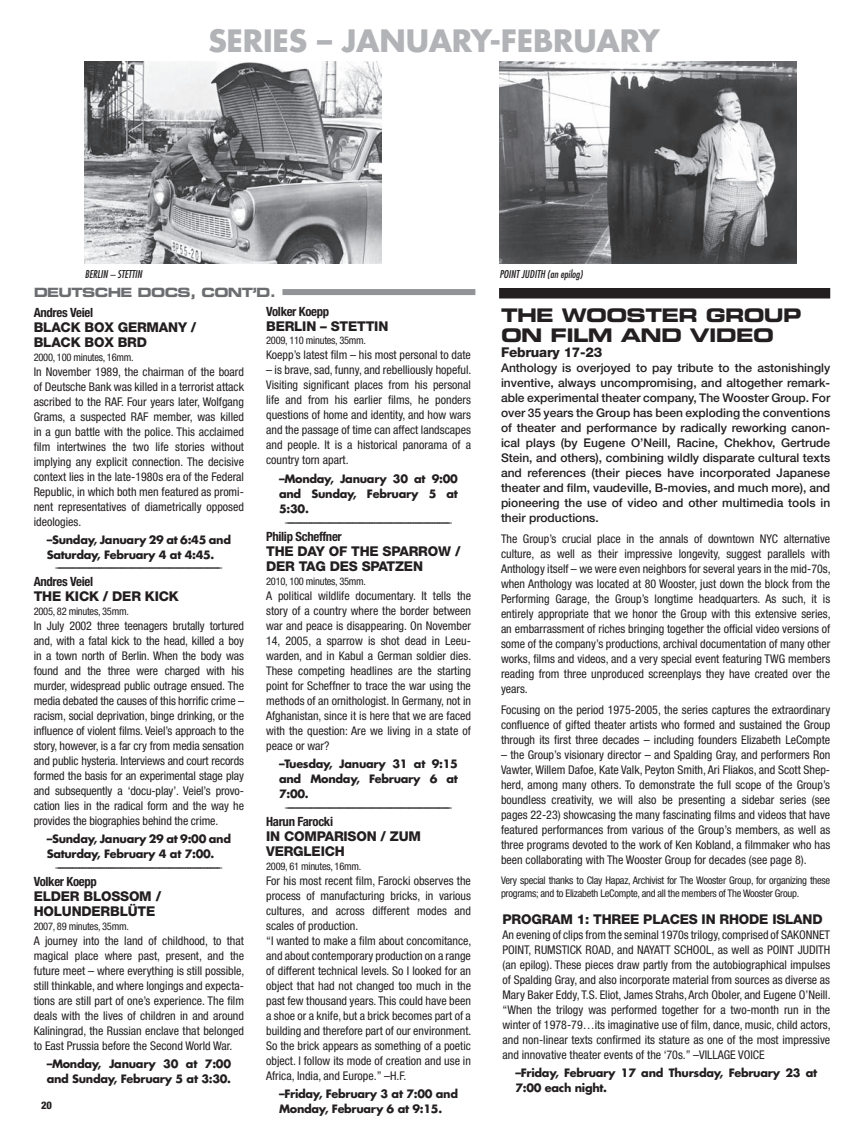
<style>
.page{position:relative;width:864px;height:1134px;background:#fff}
.page>*{position:absolute;margin:0;border:0;box-sizing:border-box;transform-origin:0 0}
.t1{font:700 30px "Futura";letter-spacing:-.01em;color:#b2b3b7}
.t2{font:18.75px/20.2px "Eurostile Bold Extended Two";letter-spacing:-.035em;color:#231f20}
.t3{font:800 13.5px/15px "Helvetica Neue";letter-spacing:-.015em;color:#231f20}
.t4{font:700 condensed 12.75px "Helvetica Neue";letter-spacing:-.025em;color:#231f20}
.t5{font:12.75px "Eurostile Bold Extended Two";letter-spacing:-.05em;color:#6c6d70}
.t6{font:condensed 12px/15px "Helvetica Neue";color:#231f20;text-align:justify}
.t7{font:500 12px/15px "Helvetica Neue";color:#231f20;text-align:justify}
.t8{font:700 11.25px/15px "Futura";letter-spacing:-.025em;color:#231f20}
.t9{font:condensed 10.5px/13.5px "Helvetica Neue";letter-spacing:-.025em;color:#231f20}
.t10{font:italic condensed 10.5px "Futura";color:#231f20}
.t11{font:800 condensed 10.5px "Helvetica Neue";color:#231f20}
</style>
<div class="page">
<div style="left:499px;top:288px;width:331px;height:10px;background:#231f20"></div>
<div style="left:282px;top:289px;width:193px;height:6px;background:#919396"></div>
<img style="left:500px;top:61px;width:296px;height:203px">
<img style="left:85px;top:61px;width:297px;height:203px">
<h1 class="t1" style="left:208px;top:20px;width:451px">series – January-February</h1>
<p class="t10" style="left:85px;top:267px;width:59px">BERLIN – STETTIN</p>
<p class="t10" style="left:499px;top:267px;width:85px">POINT JUDITH (an epilog)</p>
<p class="t5" style="left:34px;top:283px;width:244px">DEUTSCHE DOCS, CONT’D.</p>
<p class="t4" style="left:34px;top:305px;width:61px">Andres Veiel</p>
<p class="t3" style="left:34px;top:320px;width:164px">BLACK BOX GERMANY /<br>BLACK BOX BRD</p>
<p class="t9" style="left:34px;top:350px;width:101px">2000, 100 minutes, 16mm.</p>
<p class="t6" style="left:34px;top:364px;width:212px">In November 1989, the chairman of the board of Deutsche Bank was killed in a terrorist attack ascribed to the RAF. Four years later, Wolfgang Grams, a suspected RAF member, was killed in a gun battle with the police. This acclaimed film intertwines the two life stories without implying any explicit connection. The decisive context lies in the late-1980s era of the Federal Republic, in which both men featured as promi&shy;nent representatives of diametrically opposed ideologies.</p>
<p class="t8" style="left:47px;top:532px;width:186px">–sunday, January 29 at 6:45 and saturday, February 4 at 4:45.</p>
<p class="t9" style="left:55px;top:561px;width:169px">––––––––––––––––––––––––––––––––––––––––––––––––––––––––––––––––––––</p>
<p class="t4" style="left:34px;top:574px;width:61px">Andres Veiel</p>
<p class="t3" style="left:34px;top:589px;width:147px">THE KICK / DER KICK</p>
<p class="t9" style="left:34px;top:604px;width:97px">2005, 82 minutes, 35mm.</p>
<p class="t6" style="left:34px;top:618px;width:212px">In July 2002 three teenagers brutally tortured and, with a fatal kick to the head, killed a boy in a town north of Berlin. When the body was found and the three were charged with his murder, widespread public outrage ensued. The media debated the causes of this horrific crime – racism, social deprivation, binge drinking, or the influence of violent films. veiel’s approach to the story, however, is a far cry from media sensation and public hysteria. Interviews and court records formed the basis for an experimental stage play and subsequently a ‘docu-play’. veiel’s provo&shy;cation lies in the radical form and the way he provides the biographies behind the crime.</p>
<p class="t8" style="left:47px;top:831px;width:186px">–sunday, January 29 at 9:00 and saturday, February 4 at 7:00.</p>
<p class="t9" style="left:55px;top:861px;width:169px">––––––––––––––––––––––––––––––––––––––––––––––––––––––––––––––––––––</p>
<p class="t4" style="left:34px;top:874px;width:65px">Volker Koepp</p>
<p class="t3" style="left:34px;top:889px;width:129px">ELDER BLOSSOM /<br>HOLUNDERBLÜTE</p>
<p class="t9" style="left:34px;top:919px;width:97px">2007, 89 minutes, 35mm.</p>
<p class="t6" style="left:34px;top:933px;width:212px">A journey into the land of childhood, to that magical place where past, present, and the future meet – where everything is still possible, still thinkable, and where longings and expecta&shy;tions are still part of one’s experience. The film deals with the lives of children in and around Kaliningrad, the Russian enclave that belonged to East Prussia before the Second World War.</p>
<p class="t8" style="left:47px;top:1056px;width:186px">–monday, January 30 at 7:00 and sunday, February 5 at 3:30.</p>
<p class="t11" style="left:41px;top:1099px;width:12px">20</p>
<p class="t4" style="left:266px;top:304px;width:65px">Volker Koepp</p>
<p class="t3" style="left:266px;top:318px;width:124px">BERLIN – STETTIN</p>
<p class="t9" style="left:266px;top:334px;width:101px">2009, 110 minutes, 35mm.</p>
<p class="t6" style="left:266px;top:347px;width:206px">Koepp’s latest film – his most personal to date</p>
<p class="t6" style="left:266px;top:362px;width:207px">– is brave, sad, funny, and rebelliously hopeful. visiting significant places from his personal life and from his earlier films, he ponders questions of home and identity, and how wars and the passage of time can affect landscapes and people. It is a historical panorama of a country torn apart.</p>
<p class="t8" style="left:279px;top:470px;width:180px;text-align:justify">–monday, January 30 at 9:00 and sunday, February 5 at 5:30.</p>
<p class="t9" style="left:285px;top:515px;width:169px">––––––––––––––––––––––––––––––––––––––––––––––––––––––––––––––––––––</p>
<p class="t4" style="left:266px;top:529px;width:77px">Philip Scheffner</p>
<p class="t3" style="left:266px;top:544px;width:196px">THE DAY OF THE SPARROW /<br>DER TAG DES SPATZEN</p>
<p class="t9" style="left:266px;top:574px;width:101px">2010, 100 minutes, 35mm.</p>
<p class="t6" style="left:266px;top:588px;width:207px">A political wildlife documentary. It tells the story of a country where the border between war and peace is disappearing. On November 14, 2005, a sparrow is shot dead in Leeu&shy;warden, and in Kabul a German soldier dies.<br>These competing headlines are the starting point for Scheffner to trace the war using the methods of an ornithologist. In Germany, not in Afghanistan, since it is here that we are faced with the question: Are we living in a state of peace or war?</p>
<p class="t8" style="left:279px;top:756px;width:180px;text-align:justify">–tuesday, January 31 at 9:15 and monday, February 6 at 7:00.</p>
<p class="t9" style="left:285px;top:801px;width:169px">––––––––––––––––––––––––––––––––––––––––––––––––––––––––––––––––––––</p>
<p class="t4" style="left:266px;top:814px;width:68px">Harun Farocki</p>
<p class="t3" style="left:266px;top:829px;width:156px">IN COMPARISON / ZUM<br>VERGLEICH</p>
<p class="t9" style="left:266px;top:859px;width:97px">2009, 61 minutes, 16mm.</p>
<p class="t6" style="left:266px;top:873px;width:207px;text-align:left">For his most recent film, Farocki observes the process of manufacturing bricks, in various cultures, and across different modes and scales of production.<br>“I wanted to make a film about concomitance, and about contemporary production on a range of different technical levels. So I looked for an object that had not changed too much in the past few thousand years. This could have been a shoe or a knife, but a brick becomes part of a building and therefore part of our environment.<br>So the brick appears as something of a poetic object. I follow its mode of creation and use in Africa, India, and Europe.” –H.F.</p>
<p class="t8" style="left:279px;top:1086px;width:180px">–Friday, February 3 at 7:00 and monday, February 6 at 9:15.</p>
<h2 class="t2" style="left:501px;top:305px;width:302px">THE WOOSTER GROUP<br>ON FILM AND VIDEO</h2>
<p class="t3" style="left:501px;top:345px;width:103px">February 17-23</p>
<p class="t7" style="left:501px;top:360px;width:331px">Anthology is overjoyed to pay tribute to the astonishingly inventive, always uncompromising, and altogether remark&shy;able experimental theater company, The Wooster Group. For over 35 years the Group has been exploding the conventions of theater and performance by radically reworking canon&shy;ical plays (by Eugene O’Neill, Racine, Chekhov, Gertrude Stein, and others), combining wildly disparate cultural texts and references (their pieces have incorporated Japanese theater and film, vaudeville, B-movies, and much more), and pioneering the use of video and other multimedia tools in their productions.</p>
<p class="t6" style="left:501px;top:532px;width:331px">The Group’s crucial place in the annals of downtown NYc alternative culture, as well as their impressive longevity, suggest parallels with Anthology itself – we were even neighbors for several years in the mid-70s, when Anthology was located at 80 Wooster, just down the block from the Performing Garage, the Group’s longtime headquarters. As such, it is entirely appropriate that we honor the Group with this extensive series, an embarrassment of riches bringing together the official video versions of some of the company’s productions, archival documentation of many other works, films and videos, and a very special event featuring TWG members reading from three unproduced screenplays they have created over the years.</p>
<p class="t6" style="left:501px;top:703px;width:331px">Focusing on the period 1975-2005, the series captures the extraordinary confluence of gifted theater artists who formed and sustained the Group through its first three decades – including founders Elizabeth Lecompte</p>
<p class="t6" style="left:501px;top:748px;width:331px">– the Group’s visionary director – and Spalding Gray, and performers Ron vawter, Willem Dafoe, Kate valk, Peyton Smith, Ari Fliakos, and Scott Shep&shy;herd, among many others. To demonstrate the full scope of the Group’s boundless creativity, we will also be presenting a sidebar series (see pages 22-23) showcasing the many fascinating films and videos that have featured performances from various of the Group’s members, as well as three programs devoted to the work of Ken Kobland, a filmmaker who has been collaborating with The Wooster Group for decades (see page 8).</p>
<p class="t9" style="left:501px;top:873px;width:331px">very special thanks to clay Hapaz, Archivist for The Wooster Group, for organizing these programs; and to Elizabeth Lecompte, and all the members of The Wooster Group.</p>
<p class="t3" style="left:502px;top:912px;width:322px">PROGRAM 1: THREE PLACES IN RHODE ISLAND</p>
<p class="t6" style="left:502px;top:927px;width:330px">An evening of clips from the seminal 1970s trilogy, comprised of SAKONNET POINT, RUMSTIcK ROAD, and NAYATT ScHOOL, as well as POINT JUDITH (an epilog). These pieces draw partly from the autobiographical impulses of Spalding Gray, and also incorporate material from sources as diverse as Mary Baker Eddy, T.S. Eliot, James Strahs, Arch Oboler, and Eugene O’Neill. “When the trilogy was performed together for a two-month run in the winter of 1978-79…its imaginative use of film, dance, music, child actors, and non-linear texts confirmed its stature as one of the most impressive and innovative theater events of the ‘70s.” –vILLAGE vOIcE</p>
<p class="t8" style="left:515px;top:1065px;width:303px">–Friday, February 17 and thursday, February 23 at<br>7:00 each night.</p>
</div>
